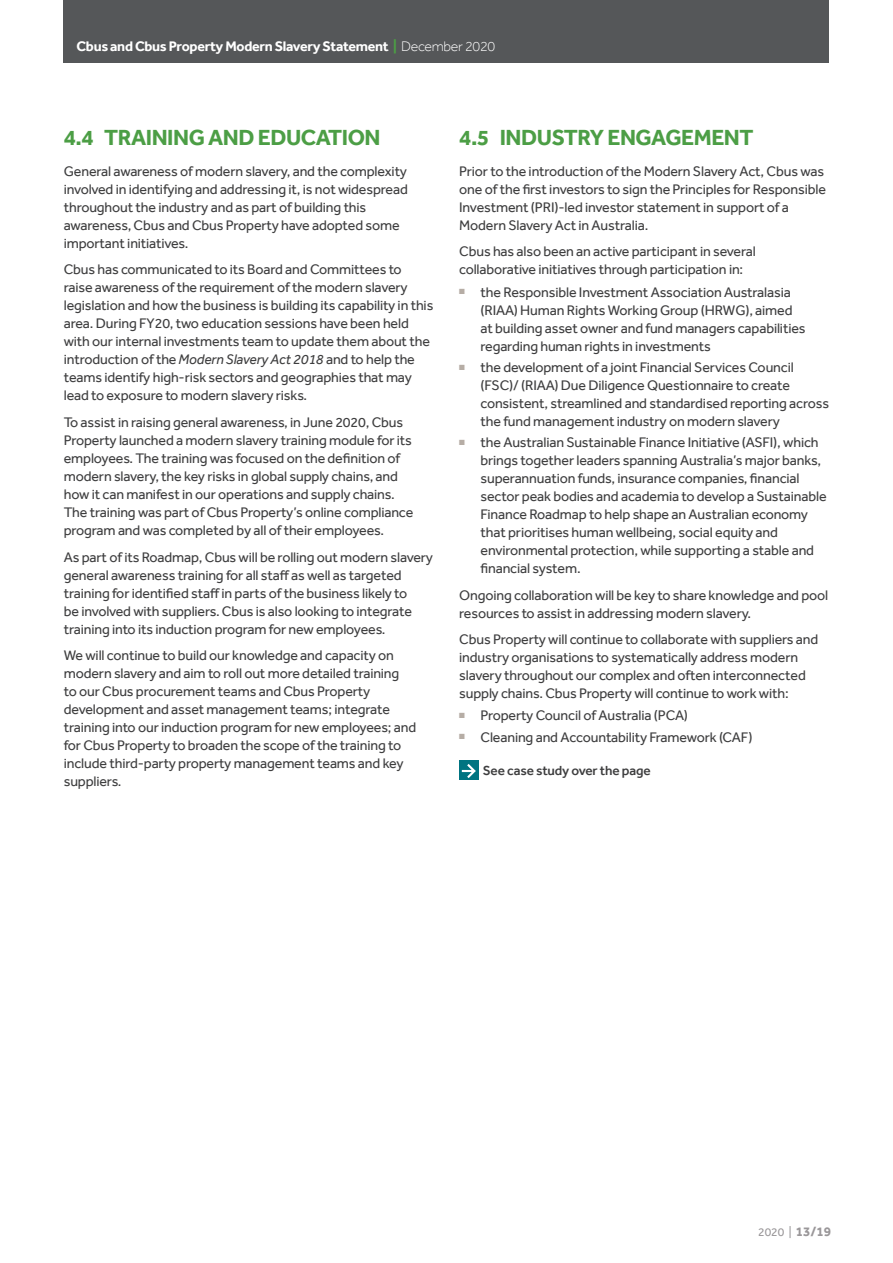
<style>
.page{position:relative;width:893px;height:1263px;background:#fff}
.page>*{position:absolute;margin:0;border:0;box-sizing:border-box;transform-origin:0 0}
.N__Proposal_Heading{font:700 22.5px "Effra";letter-spacing:-.02em;color:#4c9e45}
._2020__Body_Text_9_5{font:14.25px/18px "Effra";letter-spacing:-.01em;color:#3e3e3f}
._2020__Body_Text_bef{font:14.25px/18px "Effra";letter-spacing:-.01em;color:#3e3e3f}
.t1{font:700 14.25px "Effra";letter-spacing:-.02em;color:#fff}
.HB__Body_Text{font:500 13.5px "Effra";letter-spacing:-.01em;color:#3e3e3f}
.t2{font:12px "Effra";color:#9a9799}
.s1{color:#4c9e45}
.s2{font-weight:300}
.s3{font-style:italic}
.s4{font-weight:700;font-size:13.5px}
</style>
<div class="page">
<div style="left:64px;top:0;width:765px;height:63px;background:#555759"></div>
<div style="left:459px;top:761px;width:19px;height:19px;background:#007481"></div>
<svg style="left:461px;top:764px;width:15px;height:14px"></svg>
<p class="t1" style="left:77px;top:38px;width:420px">Cbus and Cbus Property Modern Slavery Statement <span class="s1">|</span> <span class="s2">December 2020</span></p>
<p class="N__Proposal_Heading" style="left:64px;top:124px;width:318px">4.4 TRAINING AND EDUCATION</p>
<p class="_2020__Body_Text_9_5" style="left:64px;top:162px;width:346px">General awareness of modern slavery, and the complexity involved in identifying and addressing it, is not widespread throughout the industry and as part of building this awareness, Cbus and Cbus Property have adopted some important initiatives.</p>
<p class="_2020__Body_Text_9_5" style="left:64px;top:261px;width:371px">Cbus has communicated to its Board and Committees to raise awareness of the requirement of the modern slavery legislation and how the business is building its capability in this area. During FY20, two education sessions have been held with our internal investments team to update them about the introduction of the <span class="s3">Modern Slavery Act 2018</span> and to help the teams identify high-risk sectors and geographies that may lead to exposure to modern slavery risks.</p>
<p class="_2020__Body_Text_9_5" style="left:64px;top:413px;width:351px">To assist in raising general awareness, in June 2020, Cbus Property launched a modern slavery training module for its employees. The training was focused on the definition of modern slavery, the key risks in global supply chains, and how it can manifest in our operations and supply chains.<br>The training was part of Cbus Property’s online compliance program and was completed by all of their employees.</p>
<p class="_2020__Body_Text_9_5" style="left:64px;top:548px;width:371px">As part of its Roadmap, Cbus will be rolling out modern slavery general awareness training for all staff as well as targeted training for identified staff in parts of the business likely to<br>be involved with suppliers. Cbus is also looking to integrate training into its induction program for new employees.</p>
<p class="_2020__Body_Text_9_5" style="left:64px;top:646px;width:354px">We will continue to build our knowledge and capacity on modern slavery and aim to roll out more detailed training<br>to our Cbus procurement teams and Cbus Property development and asset management teams; integrate training into our induction program for new employees; and for Cbus Property to broaden the scope of the training to include third-party property management teams and key suppliers.</p>
<p class="N__Proposal_Heading" style="left:459px;top:124px;width:296px">4.5 INDUSTRY ENGAGEMENT</p>
<p class="_2020__Body_Text_9_5" style="left:459px;top:162px;width:368px">Prior to the introduction of the Modern Slavery Act, Cbus was one of the first investors to sign the Principles for Responsible Investment (PRI)-led investor statement in support of a Modern Slavery Act in Australia.</p>
<p class="_2020__Body_Text_bef" style="left:459px;top:243px;width:298px">Cbus has also been an active participant in several collaborative initiatives through participation in:</p>
<p class="_2020__Body_Text_9_5" style="left:480px;top:283px;width:327px;text-indent:-21px"><sup>■</sup> the Responsible Investment Association Australasia (RIAA) Human Rights Working Group (HRWG), aimed at building asset owner and fund managers capabilities regarding human rights in investments</p>
<p class="_2020__Body_Text_9_5" style="left:480px;top:358px;width:350px;text-indent:-21px"><sup>■</sup> the development of a joint Financial Services Council (FSC)/ (RIAA) Due Diligence Questionnaire to create consistent, streamlined and standardised reporting across the fund management industry on modern slavery</p>
<p class="_2020__Body_Text_9_5" style="left:480px;top:433px;width:348px;text-indent:-21px"><sup>■</sup> the Australian Sustainable Finance Initiative (ASFI), which brings together leaders spanning Australia’s major banks, superannuation funds, insurance companies, financial sector peak bodies and academia to develop a Sustainable Finance Roadmap to help shape an Australian economy that prioritises human wellbeing, social equity and environmental protection, while supporting a stable and financial system.</p>
<p class="_2020__Body_Text_9_5" style="left:459px;top:586px;width:371px">Ongoing collaboration will be key to share knowledge and pool resources to assist in addressing modern slavery.</p>
<p class="_2020__Body_Text_bef" style="left:459px;top:630px;width:361px">Cbus Property will continue to collaborate with suppliers and industry organisations to systematically address modern slavery throughout our complex and often interconnected supply chains. Cbus Property will continue to work with:</p>
<p class="_2020__Body_Text_9_5" style="left:459px;top:706px;width:230px"><sup>■</sup> Property Council of Australia (PCA)</p>
<p class="_2020__Body_Text_9_5" style="left:459px;top:728px;width:295px"><sup>■</sup> Cleaning and Accountability Framework (CAF)</p>
<p class="HB__Body_Text" style="left:483px;top:763px;width:169px">See case study over the page</p>
<p class="t2" style="left:758px;top:1224px;width:75px">2020 | <span class="s4">13/19</span></p>
</div>
